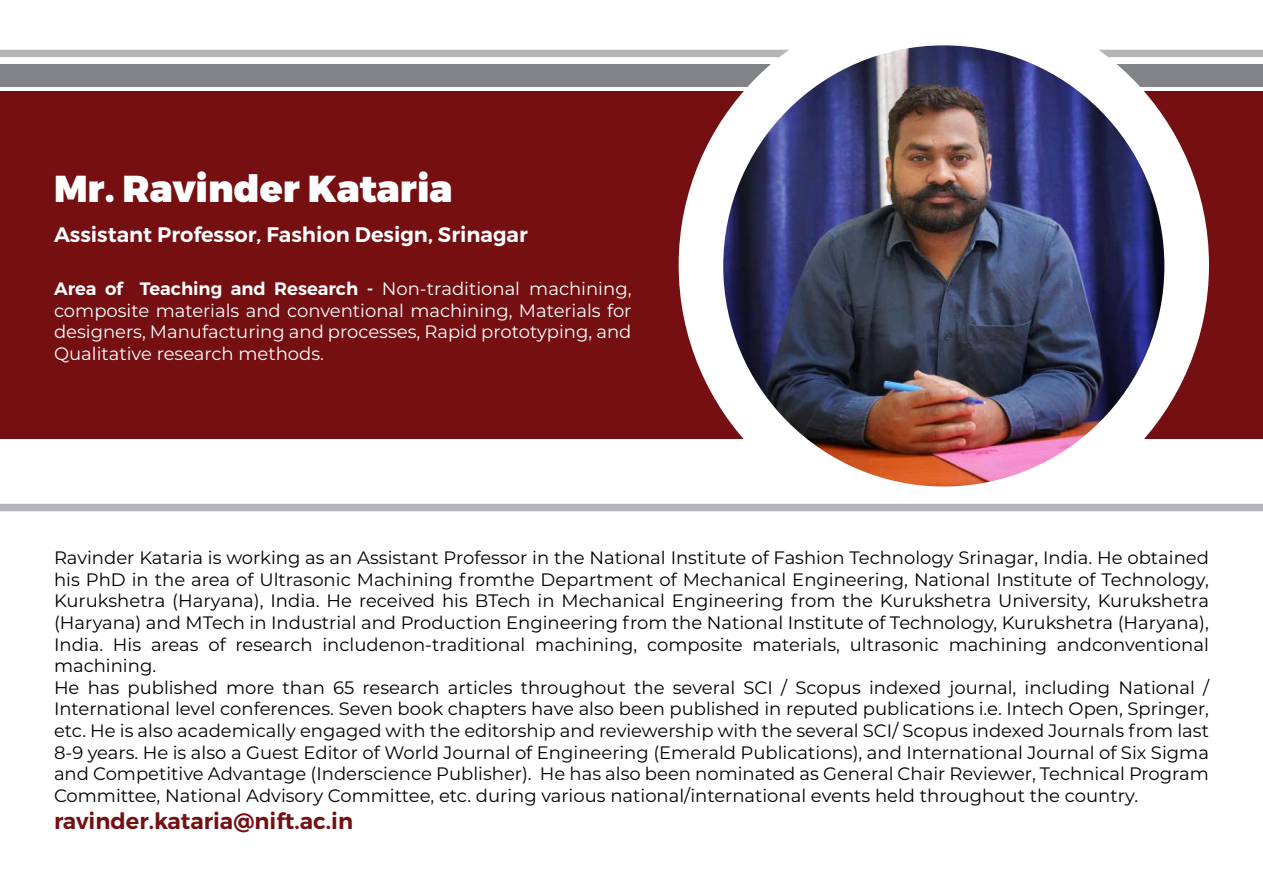
<style>
.page{position:relative;width:1263px;height:893px;background:#fff}
.page>*{position:absolute;margin:0;border:0;box-sizing:border-box;transform-origin:0 0}
.t1{font:900 37.5px "Montserrat";color:#fff}
.t2{font:600 22.5px "Montserrat";color:#750f12}
.t3{font:600 21px "Montserrat";color:#fff}
.t4{font:18px/21.6px "Montserrat";color:#000}
.t5{font:18px/21.6px "Montserrat";color:#fff;text-align:justify}
.s1{font-weight:600}
</style>
<div class="page">
<div style="left:0;top:50px;width:1263px;height:7px;background:#b3b5b8"></div>
<div style="left:0;top:91px;width:1263px;height:348px;background:#750f12"></div>
<div style="left:0;top:64px;width:1263px;height:22px;background:#818386"></div>
<div style="left:679px;top:0;width:530px;height:530px;background:#fff;border-radius:50%"></div>
<img style="left:723px;top:45px;width:441px;height:441px;border-radius:221px">
<div style="left:0;top:504px;width:1263px;height:7px;background:#b3b5b8"></div>
<h1 class="t1" style="left:54px;top:165px;width:400px">Mr. Ravinder Kataria</h1>
<p class="t3" style="left:54px;top:222px;width:475px">Assistant Professor, Fashion Design, Srinagar</p>
<p class="t5" style="left:54px;top:277px;width:579px"><span class="s1">Area of Teaching and Research -</span> Non-traditional machining, composite materials and conventional machining, Materials for designers, Manufacturing and processes, Rapid prototyping, and Qualitative research methods.</p>
<p class="t4" style="left:54px;top:546px;width:1156px">Ravinder Kataria is working as an Assistant Professor in the National Institute of Fashion Technology Srinagar, India. He obtained his PhD in the area of Ultrasonic Machining fromthe Department of Mechanical Engineering, National Institute of Technology, Kurukshetra (Haryana), India. He received his BTech in Mechanical Engineering from the Kurukshetra University, Kurukshetra (Haryana) and MTech in Industrial and Production Engineering from the National Institute of Technology, Kurukshetra (Haryana), India. His areas of research includenon-traditional machining, composite materials, ultrasonic machining andconventional machining.<br>He has published more than 65 research articles throughout the several SCI / Scopus indexed journal, including National / International level conferences. Seven book chapters have also been published in reputed publications i.e. Intech Open, Springer, etc. He is also academically engaged with the editorship and reviewership with the several SCI/ Scopus indexed Journals from last 8-9 years. He is also a Guest Editor of World Journal of Engineering (Emerald Publications), and International Journal of Six Sigma and Competitive Advantage (Inderscience Publisher). He has also been nominated as General Chair Reviewer, Technical Program Committee, National Advisory Committee, etc. during various national/international events held throughout the country.</p>
<p class="t2" style="left:54px;top:807px;width:301px">ravinder.kataria@nift.ac.in</p>
</div>
